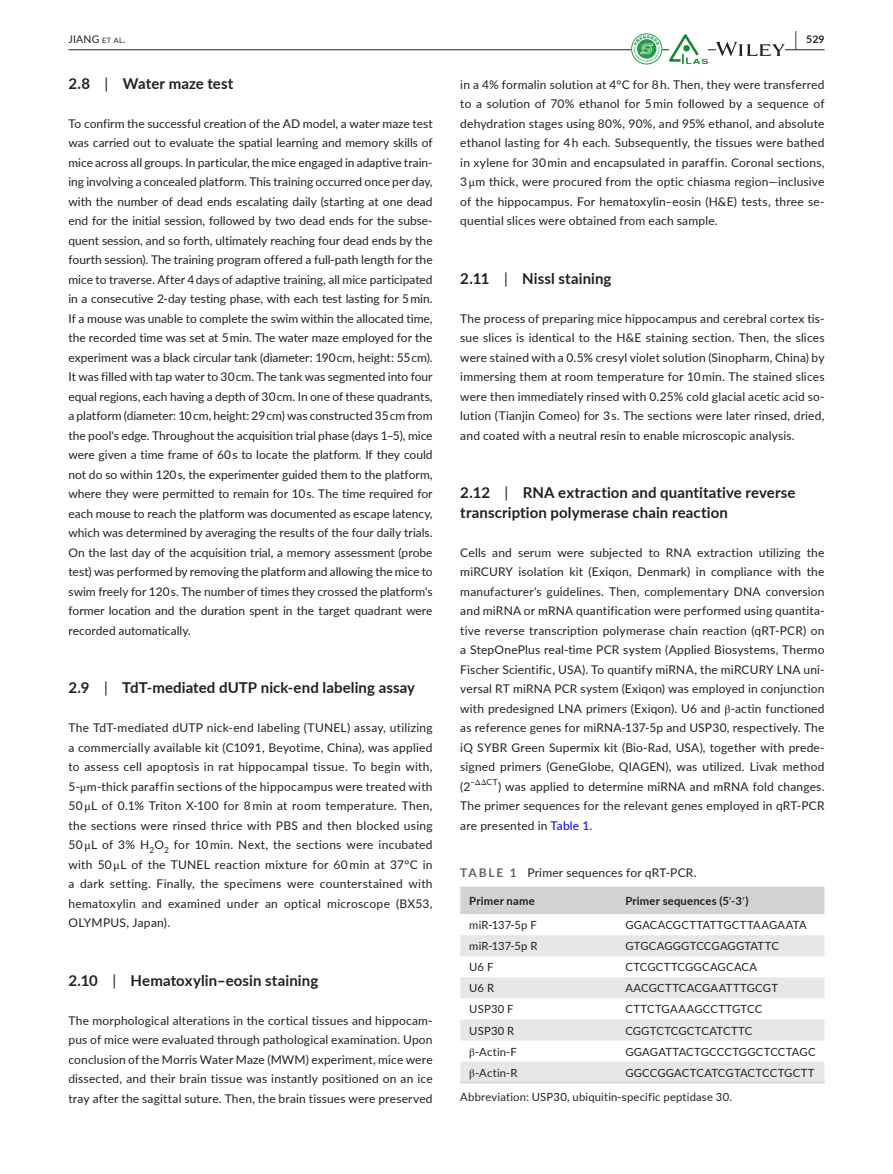
<style>
.page{position:relative;width:893px;height:1174px;background:#fff}
.page>*{position:absolute;margin:0;border:0;box-sizing:border-box;transform-origin:0 0}
.t1{font:700 15px/19.5px "Lato";letter-spacing:.005em;color:#231f20}
.t2{font:12px/19.5px "Lato";letter-spacing:.015em;color:#231f20;text-align:justify}
.t3{font:11.25px/24.8px "Lato";letter-spacing:.02em;color:#231f20}
.t4{font:700 11.25px "Lato";letter-spacing:.02em;color:#231f20}
.t5{font:10.5px "Lato";letter-spacing:.025em;color:#231f20}
.t6{font:700 10.5px "Lato";color:#231f20}
.t7{font:8.4px "Lato";color:#231f20}
.s1{font-size:7.35px}
.s2{font-size:19.5px}
.s3{font-weight:400}
.s4{font-family:"STIX"}
.s5{color:#00f}
.s6{font-weight:700;color:#636366}
</style>
<div class="page">
<hr style="left:68px;top:49px;width:756px;height:1px;background:#231f20">
<svg style="left:631px;top:34px;width:31px;height:30px"></svg>
<svg style="left:632px;top:34px;width:30px;height:30px"></svg>
<div style="left:631px;top:34px;width:31px;height:30px;border:1px solid #239b49;border-radius:50%"></div>
<svg style="left:634px;top:35px;width:26px;height:27px"></svg>
<img style="left:669px;top:34px;width:39px;height:30px">
<svg style="left:716px;top:42px;width:69px;height:14px"></svg>
<div style="left:460px;top:886px;width:364px;height:28px;background:#d1d2d4"></div>
<svg style="left:460px;top:935px;width:364px;height:147px;fill:#e6e7e9"></svg>
<hr style="left:460px;top:1082px;width:156px;height:1px;background:#d1d2d4">
<hr style="left:616px;top:1082px;width:208px;height:1px;background:#d1d2d4">
<p class="t5" style="left:68px;top:31px;width:59px">JIANG <span class="s1">et al</span>.</p>
<p class="t6" style="left:795px;top:31px;width:31px"><span class="s2">|</span> 529</p>
<p class="t1" style="left:68px;top:73px;width:167px">2.8 <span class="s3">|</span> Water maze test</p>
<p class="t2" style="left:68px;top:113px;width:366px">To confirm the successful creation of the AD model, a water maze test was carried out to evaluate the spatial learning and memory skills of mice across all groups. In particular, the mice engaged in adaptive train&shy;ing involving a concealed platform. This training occurred once per day, with the number of dead ends escalating daily (starting at one dead end for the initial session, followed by two dead ends for the subse&shy;quent session, and so forth, ultimately reaching four dead ends by the fourth session). The training program offered a full-path length for the mice to traverse. After 4 days of adaptive training, all mice participated in a consecutive 2-day testing phase, with each test lasting for 5 min.<br>If a mouse was unable to complete the swim within the allocated time, the recorded time was set at 5 min. The water maze employed for the experiment was a black circular tank (diameter: 190 cm, height: 55 cm).<br>It was filled with tap water to 30 cm. The tank was segmented into four equal regions, each having a depth of 30 cm. In one of these quadrants, a platform (diameter: 10 cm, height: 29 cm) was constructed 35 cm from the pool's edge. Throughout the acquisition trial phase (days 1–5), mice were given a time frame of 60 s to locate the platform. If they could not do so within 120 s, the experimenter guided them to the platform, where they were permitted to remain for 10 s. The time required for each mouse to reach the platform was documented as escape latency, which was determined by averaging the results of the four daily trials.<br>On the last day of the acquisition trial, a memory assessment (probe test) was performed by removing the platform and allowing the mice to swim freely for 120 s. The number of times they crossed the platform's former location and the duration spent in the target quadrant were recorded automatically.</p>
<p class="t2" style="left:460px;top:74px;width:366px">in a 4% formalin solution at 4°C for 8 h. Then, they were transferred to a solution of 70% ethanol for 5 min followed by a sequence of dehydration stages using 80%, 90%, and 95% ethanol, and absolute ethanol lasting for 4 h each. Subsequently, the tissues were bathed in xylene for 30 min and encapsulated in paraffin. Coronal sections, 3 <span class="s4">μ</span>m thick, were procured from the optic chiasma region—inclusive of the hippocampus. For hematoxylin–eosin (H&amp;E) tests, three se&shy;quential slices were obtained from each sample.</p>
<p class="t1" style="left:460px;top:268px;width:153px">2.11 <span class="s3">|</span> Nissl staining</p>
<p class="t2" style="left:460px;top:308px;width:366px">The process of preparing mice hippocampus and cerebral cortex tis&shy;sue slices is identical to the H&amp;E staining section. Then, the slices were stained with a 0.5% cresyl violet solution (Sinopharm, China) by immersing them at room temperature for 10 min. The stained slices were then immediately rinsed with 0.25% cold glacial acetic acid so&shy;lution (Tianjin Comeo) for 3 s. The sections were later rinsed, dried, and coated with a neutral resin to enable microscopic analysis.</p>
<p class="t1" style="left:460px;top:482px;width:337px">2.12 <span class="s3">|</span> RNA extraction and quantitative reverse transcription polymerase chain reaction</p>
<p class="t2" style="left:460px;top:542px;width:366px">Cells and serum were subjected to RNA extraction utilizing the miRCURY isolation kit (Exiqon, Denmark) in compliance with the manufacturer's guidelines. Then, complementary DNA conversion and miRNA or mRNA quantification were performed using quantita&shy;tive reverse transcription polymerase chain reaction (qRT-PCR) on a StepOnePlus real-time PCR system (Applied Biosystems, Thermo Fischer Scientific, USA). To quantify miRNA, the miRCURY LNA uni&shy;versal RT miRNA PCR system (Exiqon) was employed in conjunction with predesigned LNA primers (Exiqon). U6 and <span class="s4">β</span>-actin functioned as reference genes for miRNA-137-5p and USP30, respectively. The iQ SYBR Green Supermix kit (Bio-Rad, USA), together with prede&shy;signed primers (GeneGlobe, QIAGEN), was utilized. Livak method (2</p>
<p class="t1" style="left:68px;top:677px;width:348px">2.9 <span class="s3">|</span> TdT-mediated dUTP nick-end labeling assay</p>
<p class="t2" style="left:68px;top:717px;width:366px">The TdT-mediated dUTP nick-end labeling (TUNEL) assay, utilizing a commercially available kit (C1091, Beyotime, China), was applied to assess cell apoptosis in rat hippocampal tissue. To begin with, 5-<span class="s4">μ</span>m-thick paraffin sections of the hippocampus were treated with 50 <span class="s4">μ</span>L of 0.1% Triton X-100 for 8 min at room temperature. Then, the sections were rinsed thrice with PBS and then blocked using 50 <span class="s4">μ</span>L of 3% H<sub>2</sub>O<sub>2</sub> for 10 min. Next, the sections were incubated with 50 <span class="s4">μ</span>L of the TUNEL reaction mixture for 60 min at 37°C in a dark setting. Finally, the specimens were counterstained with hematoxylin and examined under an optical microscope (BX53, OLYMPUS, Japan).</p>
<p class="t7" style="left:470px;top:776px;width:29px">−<span class="s4">ΔΔ</span>CT</p>
<p class="t2" style="left:460px;top:776px;width:366px;text-indent:38px">) was applied to determine miRNA and mRNA fold changes.<br>The primer sequences for the relevant genes employed in qRT-PCR are presented in <span class="s5">Table 1</span>.</p>
<p class="t2" style="left:460px;top:862px;width:238px"><span class="s6">TABLE 1</span> Primer sequences for qRT-PCR.</p>
<p class="t4" style="left:469px;top:892px;width:67px">Primer name</p>
<p class="t4" style="left:625px;top:892px;width:125px">Primer sequences (5<span class="s4">′</span>-3<span class="s4">′</span>)</p>
<p class="t3" style="left:469px;top:912px;width:69px">miR-137-5p F</p>
<p class="t3" style="left:625px;top:912px;width:183px">GGACACGCTTATTGCTTAAGAATA</p>
<p class="t3" style="left:469px;top:933px;width:70px">miR-137-5p R</p>
<p class="t3" style="left:625px;top:933px;width:155px">GTGCAGGGTCCGAGGTATTC</p>
<p class="t3" style="left:469px;top:954px;width:26px">U6 F</p>
<p class="t3" style="left:625px;top:954px;width:133px">CTCGCTTCGGCAGCACA</p>
<p class="t3" style="left:469px;top:975px;width:26px">U6 R</p>
<p class="t3" style="left:625px;top:975px;width:154px">AACGCTTCACGAATTTGCGT</p>
<p class="t3" style="left:469px;top:996px;width:46px">USP30 F</p>
<p class="t3" style="left:625px;top:996px;width:138px">CTTCTGAAAGCCTTGTCC</p>
<p class="t3" style="left:469px;top:1017px;width:47px">USP30 R</p>
<p class="t3" style="left:625px;top:1017px;width:128px">CGGTCTCGCTCATCTTC</p>
<p class="t3" style="left:469px;top:1038px;width:49px"><span class="s4">β</span>-Actin-F</p>
<p class="t3" style="left:625px;top:1038px;width:192px">GGAGATTACTGCCCTGGCTCCTAGC</p>
<p class="t3" style="left:469px;top:1059px;width:50px"><span class="s4">β</span>-Actin-R</p>
<p class="t1" style="left:68px;top:970px;width:251px">2.10 <span class="s3">|</span> Hematoxylin–eosin staining</p>
<p class="t2" style="left:68px;top:1010px;width:366px">The morphological alterations in the cortical tissues and hippocam&shy;pus of mice were evaluated through pathological examination. Upon conclusion of the Morris Water Maze (MWM) experiment, mice were dissected, and their brain tissue was instantly positioned on an ice tray after the sagittal suture. Then, the brain tissues were preserved</p>
<p class="t3" style="left:460px;top:1059px;width:356px;text-indent:165px">GGCCGGACTCATCGTACTCCTGCTT<br>Abbreviation: USP30, ubiquitin-specific peptidase 30.</p>
</div>
